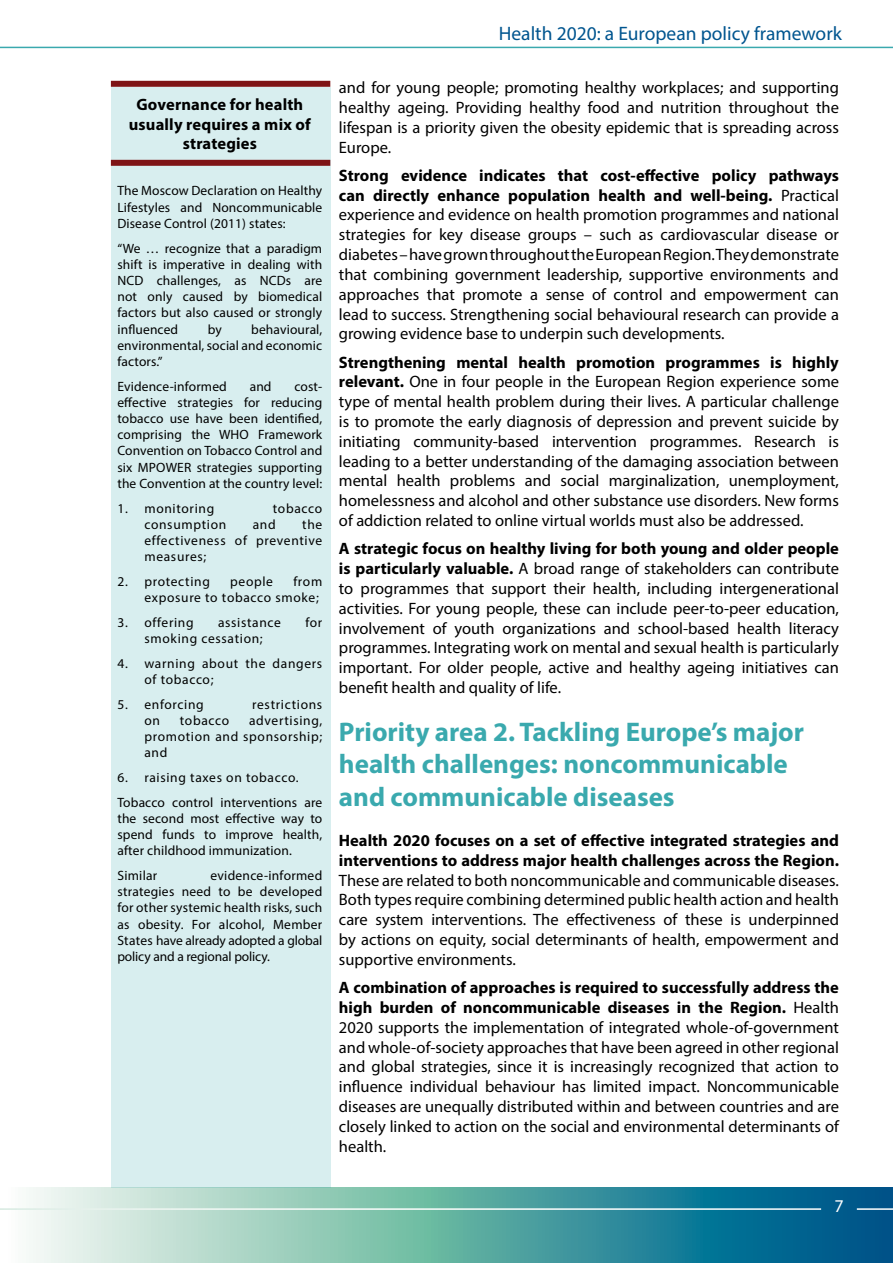
<style>
.page{position:relative;width:893px;height:1263px;background:#fff}
.page>*{position:absolute;margin:0;border:0;box-sizing:border-box;transform-origin:0 0}
.t1{font:700 27px/32.4px "Myriad Pro";color:#3aa9ae}
.t2{font:19.5px "Myriad Pro";color:#00558f}
.t3{font:18px "Myriad Pro";color:#fff}
.t4{font:16.5px/19.8px "Myriad Pro";color:#000;text-align:justify}
.t5{font:700 16.5px/19.8px "Myriad Pro";color:#000}
.t6{font:13.5px/16.2px "Myriad Pro";letter-spacing:.01em;color:#000;text-align:justify}
.t7{font:13.5px/16.2px "Myriad Pro";letter-spacing:.05em;color:#000;text-align:right}
.t8{font:13.5px "Myriad Pro";letter-spacing:.045em;color:#000}
.s1{font-weight:700}
</style>
<div class="page">
<hr style="left:0;top:47px;width:893px;height:1px;background:#3aa9ae">
<svg style="left:29px;top:1188px;width:864px;height:75px;background:#65aaae"></svg>
<hr style="left:0;top:1208px;width:821px;height:2px;background:#fff">
<hr style="left:857px;top:1208px;width:36px;height:2px;background:#fff">
<div style="left:111px;top:87px;width:219px;height:1101px;background:#d8eeef"></div>
<div style="left:111px;top:160px;width:219px;height:6px;background:#7e1416"></div>
<div style="left:111px;top:81px;width:219px;height:6px;background:#7e1416"></div>
<p class="t5" style="left:129px;top:94px;width:184px;text-align:center">Governance for health usually requires a mix of strategies</p>
<p class="t6" style="left:117px;top:183px;width:206px">The Moscow Declaration on Healthy Lifestyles and Noncommunicable Disease Control (2011) states:</p>
<p class="t6" style="left:117px;top:240px;width:206px">“We … recognize that a paradigm shift is imperative in dealing with NCD challenges, as NCDs are not only caused by biomedical factors but also caused or strongly influenced</p>
<p class="t6" style="left:117px;top:321px;width:206px;text-indent:134px">behavioural, environmental, social and economic factors.”</p>
<p class="t6" style="left:117px;top:378px;width:111px">Evidence-informed</p>
<p class="t6" style="left:250px;top:378px;width:23px">and</p>
<p class="t6" style="left:208px;top:321px;width:16px">by</p>
<p class="t6" style="left:117px;top:378px;width:206px;text-indent:177px">cost&shy;effective strategies for reducing tobacco use have been identified, comprising the WHO Framework Convention on Tobacco Control and six MPOWER strategies supporting the Convention at the country level:</p>
<p class="t7" style="left:117px;top:500px;width:98px">1. monitoring</p>
<p class="t8" style="left:273px;top:500px;width:51px">tobacco</p>
<p class="t7" style="left:144px;top:516px;width:83px">consumption</p>
<p class="t6" style="left:253px;top:516px;width:24px">and</p>
<p class="t6" style="left:144px;top:516px;width:179px;text-indent:158px">the effectiveness of preventive measures;</p>
<p class="t7" style="left:117px;top:573px;width:94px">2. protecting</p>
<p class="t6" style="left:230px;top:573px;width:44px">people</p>
<p class="t7" style="left:144px;top:573px;width:179px">from<br>exposure to tobacco smoke;</p>
<p class="t7" style="left:117px;top:614px;width:78px">3. offering</p>
<p class="t7" style="left:218px;top:614px;width:64px">assistance</p>
<p class="t6" style="left:305px;top:614px;width:18px">for</p>
<p class="t7" style="left:144px;top:630px;width:120px">smoking cessation;</p>
<p class="t7" style="left:144px;top:655px;width:179px;text-align:left;text-indent:-27px">4. warning about the dangers of tobacco;</p>
<p class="t7" style="left:117px;top:696px;width:88px">5. enforcing</p>
<p class="t7" style="left:252px;top:696px;width:72px">restrictions</p>
<p class="t6" style="left:144px;top:712px;width:17px">on</p>
<p class="t8" style="left:180px;top:712px;width:51px">tobacco</p>
<p class="t6" style="left:144px;top:712px;width:179px;text-indent:105px">advertising, promotion and sponsorship; and</p>
<p class="t6" style="left:117px;top:765px;width:206px;line-height:24.8px">6. raising taxes on tobacco.<br>Tobacco control interventions are</p>
<p class="t6" style="left:117px;top:810px;width:206px">the second most effective way to spend funds to improve health, after childhood immunization.</p>
<p class="t6" style="left:117px;top:867px;width:41px">Similar</p>
<p class="t6" style="left:117px;top:867px;width:206px;text-indent:93px">evidence-informed strategies need to be developed for other systemic health risks, such as obesity. For alcohol, Member States have already adopted a global policy and a regional policy.</p>
<p class="t2" style="left:499px;top:22px;width:345px">Health 2020: a European policy framework</p>
<p class="t4" style="left:339px;top:77px;width:502px">and for young people; promoting healthy workplaces; and supporting healthy ageing. Providing healthy food and nutrition throughout the lifespan is a priority given the obesity epidemic that is spreading across Europe.</p>
<p class="t4" style="left:339px;top:165px;width:502px"><span class="s1">Strong evidence indicates that cost-effective policy pathways can directly enhance population health and well-being.</span> Practical experience and evidence on health promotion programmes and national strategies for key disease groups – such as cardiovascular disease or diabetes – have grown throughout the European Region. They demonstrate that combining government leadership, supportive environments and approaches that promote a sense of control and empowerment can lead to success. Strengthening social behavioural research can provide a growing evidence base to underpin such developments.</p>
<p class="t4" style="left:339px;top:352px;width:502px"><span class="s1">Strengthening mental health promotion programmes is highly relevant.</span> One in four people in the European Region experience some type of mental health problem during their lives. A particular challenge is to promote the early diagnosis of depression and prevent suicide by initiating community-based intervention programmes. Research is leading to a better understanding of the damaging association between mental health problems and social marginalization, unemployment, homelessness and alcohol and other substance use disorders. New forms of addiction related to online virtual worlds must also be addressed.</p>
<p class="t4" style="left:339px;top:539px;width:502px"><span class="s1">A strategic focus on healthy living for both young and older people is particularly valuable.</span> A broad range of stakeholders can contribute to programmes that support their health, including intergenerational activities. For young people, these can include peer-to-peer education, involvement of youth organizations and school-based health literacy programmes. Integrating work on mental and sexual health is particularly important. For older people, active and healthy ageing initiatives can benefit health and quality of life.</p>
<h1 class="t1" style="left:339px;top:715px;width:467px">Priority area 2. Tackling Europe’s major health challenges: noncommunicable and communicable diseases</h1>
<p class="t5" style="left:339px;top:830px;width:502px">Health 2020 focuses on a set of effective integrated strategies and interventions to address major health challenges across the Region.</p>
<p class="t4" style="left:339px;top:870px;width:502px">These are related to both noncommunicable and communicable diseases.<br>Both types require combining determined public health action and health care system interventions. The effectiveness of these is underpinned by actions on equity, social determinants of health, empowerment and supportive environments.</p>
<p class="t4" style="left:339px;top:977px;width:502px"><span class="s1">A combination of approaches is required to successfully address the high burden of noncommunicable diseases in the Region.</span> Health 2020 supports the implementation of integrated whole-of-government and whole-of-society approaches that have been agreed in other regional and global strategies, since it is increasingly recognized that action to influence individual behaviour has limited impact. Noncommunicable diseases are unequally distributed within and between countries and are closely linked to action on the social and environmental determinants of health.</p>
<p class="t3" style="left:834px;top:1194px;width:11px">7</p>
</div>
